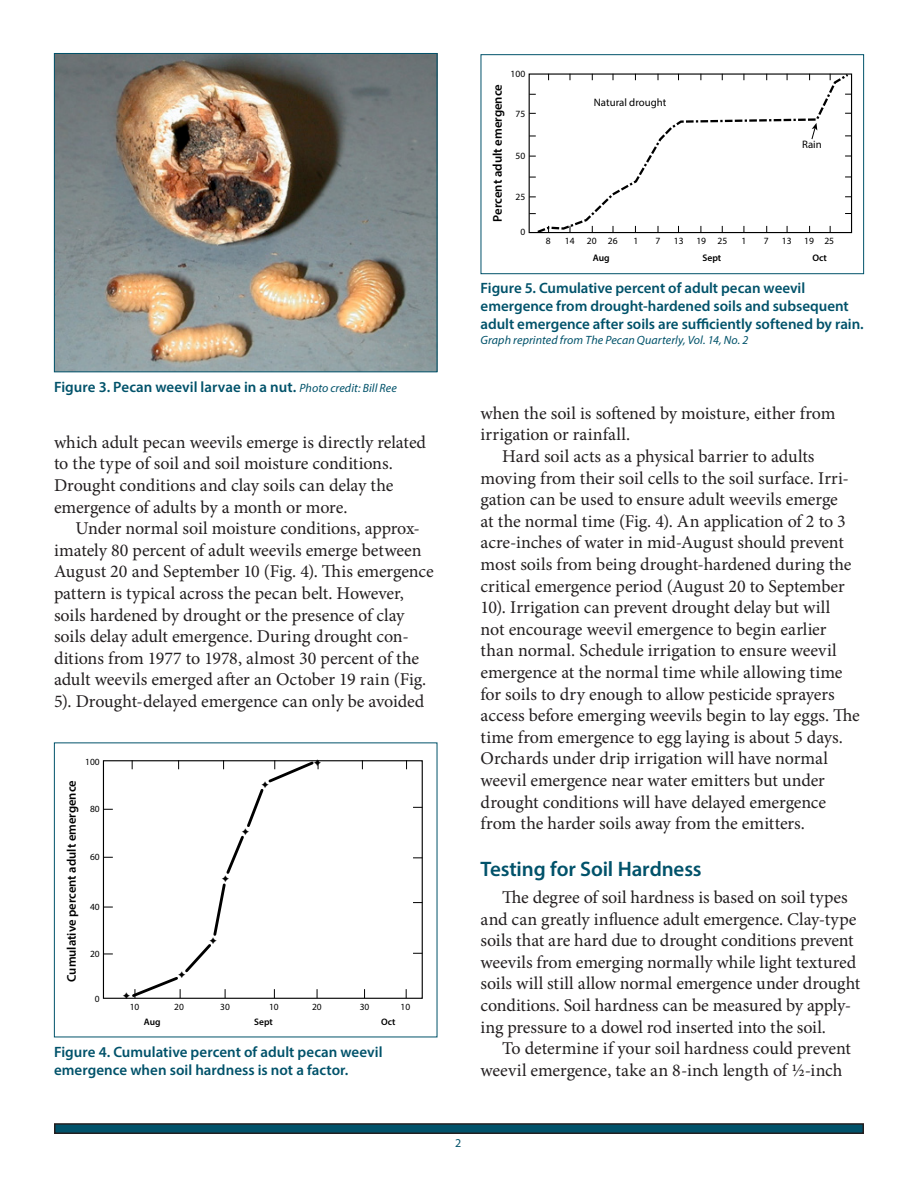
<style>
.page{position:relative;width:918px;height:1188px;background:#fff}
.page>*{position:absolute;margin:0;border:0;box-sizing:border-box;transform-origin:0 0}
.heading1{font:600 21px "Myriad Pro";letter-spacing:-.005em;color:#01526a}
.body_text{font:18px/21.6px "Minion Pro";letter-spacing:-.005em;color:#231f20}
.captions{font:600 15px/18px "Myriad Pro";color:#01526a}
.t1{font:600 12.75px "Myriad Pro";color:#000}
.t2{font:600 12.6px "Myriad Pro";color:#000}
.captions-2{font:italic 12px "Myriad Pro";letter-spacing:.01em;color:#01526a}
.captions-3{font:12px "Myriad Pro";color:#01526a}
.t3{font:10.8px "Myriad Pro";color:#000}
.t4{font:9.6px "Myriad Pro";color:#000}
.t5{font:600 9.6px "Myriad Pro";color:#000}
.t6{font:9.45px "Myriad Pro";color:#000}
.t7{font:600 9.45px "Myriad Pro";color:#000}
.s1{font-weight:400;font-style:italic;font-size:12px}
</style>
<div class="page">
<img style="left:56px;top:55px;width:379px;height:315px">
<div style="left:54px;top:53px;width:383px;height:319px;border:1px solid #01526a"></div>
<svg style="left:535px;top:73px;width:316px;height:161px"></svg>
<svg style="left:811px;top:123px;width:6px;height:17px"></svg>
<div style="left:481px;top:54px;width:383px;height:220px;border:1px solid #01526a"></div>
<div style="left:55px;top:1124px;width:808px;height:9px;background:#01526a"></div>
<div style="left:54px;top:1123px;width:810px;height:11px;border:2px solid #231f20"></div>
<svg style="left:123px;top:760px;width:198px;height:239px"></svg>
<p class="captions" style="left:54px;top:377px;width:344px">Figure 3. Pecan weevil larvae in a nut. <span class="s1">Photo credit: Bill Ree</span></p>
<p class="body_text" style="left:54px;top:431px;width:374px">which adult pecan weevils emerge is directly related to the type of soil and soil moisture conditions.<br>Drought conditions and clay soils can delay the emergence of adults by a month or more.</p>
<p class="body_text" style="left:54px;top:518px;width:381px;text-indent:22px">Under normal soil moisture conditions, approx&shy;imately 80 percent of adult weevils emerge between August 20 and September 10 (Fig. 4). This emergence pattern is typical across the pecan belt. However, soils hardened by drought or the presence of clay soils delay adult emergence. During drought con&shy;ditions from 1977 to 1978, almost 30 percent of the adult weevils emerged after an October 19 rain (Fig.<br>5). Drought-delayed emergence can only be avoided</p>
<p class="t6" style="left:85px;top:756px;width:16px">100</p>
<p class="t2" style="left:63px;top:982px;width:203px;rotate:-90deg">Cumulative percent adult emergence</p>
<p class="t6" style="left:90px;top:803px;width:11px">80</p>
<p class="t6" style="left:90px;top:851px;width:11px">60</p>
<p class="t6" style="left:90px;top:901px;width:11px">40</p>
<p class="t6" style="left:90px;top:948px;width:11px">20</p>
<p class="t6" style="left:95px;top:993px;width:6px">0</p>
<p class="t6" style="left:130px;top:1001px;width:11px">10</p>
<p class="t6" style="left:174px;top:1001px;width:11px">20</p>
<p class="t6" style="left:220px;top:1001px;width:11px">30</p>
<p class="t6" style="left:269px;top:1001px;width:11px">10</p>
<p class="t6" style="left:312px;top:1001px;width:11px">20</p>
<p class="t6" style="left:360px;top:1001px;width:11px">30</p>
<p class="t6" style="left:401px;top:1001px;width:11px">10</p>
<p class="t7" style="left:144px;top:1016px;width:18px">Aug</p>
<p class="t7" style="left:254px;top:1016px;width:20px">Sept</p>
<p class="t7" style="left:381px;top:1016px;width:16px">Oct</p>
<p class="captions" style="left:54px;top:1042px;width:330px">Figure 4. Cumulative percent of adult pecan weevil emergence when soil hardness is not a factor.</p>
<p class="t4" style="left:511px;top:68px;width:16px">100</p>
<p class="t4" style="left:515px;top:108px;width:11px">75</p>
<p class="t4" style="left:515px;top:150px;width:11px">50</p>
<p class="t4" style="left:515px;top:191px;width:11px">25</p>
<p class="t4" style="left:520px;top:226px;width:6px">0</p>
<p class="t1" style="left:490px;top:222px;width:139px;rotate:-90deg">Percent adult emergence</p>
<p class="t3" style="left:594px;top:96px;width:74px">Natural drought</p>
<p class="t3" style="left:802px;top:137px;width:21px">Rain</p>
<p class="t4" style="left:546px;top:235px;width:6px">8</p>
<p class="t4" style="left:565px;top:235px;width:11px">14</p>
<p class="t4" style="left:587px;top:235px;width:32px">20 26</p>
<p class="t4" style="left:633px;top:235px;width:6px">1</p>
<p class="t4" style="left:655px;top:235px;width:6px">7</p>
<p class="t4" style="left:674px;top:235px;width:11px">13</p>
<p class="t4" style="left:696px;top:235px;width:32px">19 25</p>
<p class="t4" style="left:741px;top:235px;width:6px">1</p>
<p class="t4" style="left:764px;top:235px;width:6px">7</p>
<p class="t4" style="left:782px;top:235px;width:11px">13</p>
<p class="t4" style="left:804px;top:235px;width:32px">19 25</p>
<p class="t5" style="left:593px;top:251px;width:18px">Aug</p>
<p class="t5" style="left:702px;top:251px;width:20px">Sept</p>
<p class="t5" style="left:812px;top:251px;width:16px">Oct</p>
<p class="captions" style="left:481px;top:279px;width:385px">Figure 5. Cumulative percent of adult pecan weevil emergence from drought-hardened soils and subsequent adult emergence after soils are sufficiently softened by rain.</p>
<p class="captions-2" style="left:481px;top:332px;width:269px">Graph reprinted from The Pecan Quarterly, Vol. 14, No. 2</p>
<p class="body_text" style="left:481px;top:402px;width:356px">when the soil is softened by moisture, either from irrigation or rainfall.</p>
<p class="body_text" style="left:481px;top:445px;width:381px;text-indent:22px">Hard soil acts as a physical barrier to adults moving from their soil cells to the soil surface. Irri&shy;gation can be used to ensure adult weevils emerge<br>at the normal time (Fig. 4). An application of 2 to 3 acre-inches of water in mid-August should prevent most soils from being drought-hardened during the critical emergence period (August 20 to September 10). Irrigation can prevent drought delay but will<br>not encourage weevil emergence to begin earlier than normal. Schedule irrigation to ensure weevil emergence at the normal time while allowing time for soils to dry enough to allow pesticide sprayers access before emerging weevils begin to lay eggs. The time from emergence to egg laying is about 5 days.<br>Orchards under drip irrigation will have normal weevil emergence near water emitters but under drought conditions will have delayed emergence from the harder soils away from the emitters.</p>
<p class="heading1" style="left:481px;top:856px;width:223px">Testing for Soil Hardness</p>
<p class="body_text" style="left:481px;top:886px;width:381px;text-indent:22px">The degree of soil hardness is based on soil types and can greatly influence adult emergence. Clay-type soils that are hard due to drought conditions prevent weevils from emerging normally while light textured soils will still allow normal emergence under drought conditions. Soil hardness can be measured by apply&shy;ing pressure to a dowel rod inserted into the soil.</p>
<p class="body_text" style="left:481px;top:1038px;width:372px;text-indent:22px">To determine if your soil hardness could prevent weevil emergence, take an 8-inch length of 1/2-inch</p>
<p class="captions-3" style="left:455px;top:1136px;width:8px">2</p>
</div>
